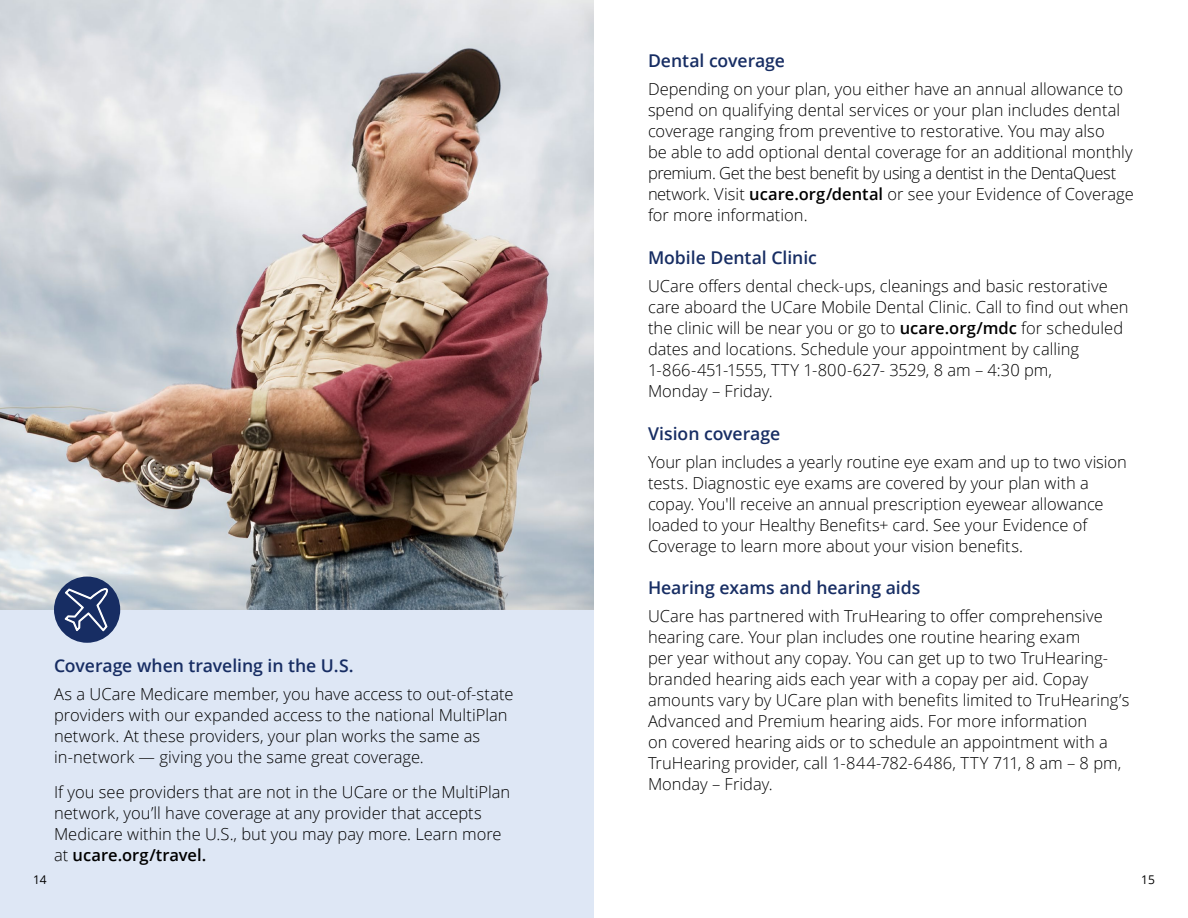
<style>
.page{position:relative;width:1188px;height:918px;background:#fff}
.page>*{position:absolute;margin:0;border:0;box-sizing:border-box;transform-origin:0 0}
.t1{font:600 17.7px "Open Sans";letter-spacing:-.005em;color:#172d63}
.t2{font:300 16.5px/21px "Open Sans";color:#000}
.t3{font:12px "Open Sans";color:#000}
.s1{font-weight:600}
</style>
<div class="page">
<img style="left:0;top:0;width:594px;height:610px">
<div style="left:0;top:610px;width:594px;height:308px;background:#dee7f5"></div>
<div style="left:54px;top:577px;width:66px;height:66px;background:#172d63;border-radius:50%"></div>
<svg style="left:65px;top:556px;width:46px;height:87px"></svg>
<p class="t1" style="left:54px;top:654px;width:301px">Coverage when traveling in the U.S.</p>
<p class="t2" style="left:54px;top:683px;width:461px">As a UCare Medicare member, you have access to out-of-state providers with our expanded access to the national MultiPlan network. At these providers, your plan works the same as in-network — giving you the same great coverage.</p>
<p class="t2" style="left:54px;top:781px;width:458px">If you see providers that are not in the UCare or the MultiPlan network, you’ll have coverage at any provider that accepts Medicare within the U.S., but you may pay more. Learn more at <span class="s1">ucare.org/travel.</span></p>
<p class="t1" style="left:648px;top:49px;width:139px">Dental coverage</p>
<p class="t2" style="left:648px;top:78px;width:487px">Depending on your plan, you either have an annual allowance to spend on qualifying dental services or your plan includes dental coverage ranging from preventive to restorative. You may also<br>be able to add optional dental coverage for an additional monthly premium. Get the best benefit by using a dentist in the DentaQuest network. Visit <span class="s1">ucare.org/dental</span> or see your Evidence of Coverage for more information.</p>
<p class="t1" style="left:648px;top:245px;width:170px">Mobile Dental Clinic</p>
<p class="t2" style="left:648px;top:275px;width:482px">UCare offers dental check-ups, cleanings and basic restorative care aboard the UCare Mobile Dental Clinic. Call to find out when the clinic will be near you or go to <span class="s1">ucare.org/mdc</span> for scheduled dates and locations. Schedule your appointment by calling 1-866-451-1555, TTY 1-800-627- 3529, 8 am – 4:30 pm,<br>Monday – Friday.</p>
<p class="t1" style="left:648px;top:421px;width:134px">Vision coverage</p>
<p class="t2" style="left:648px;top:451px;width:480px">Your plan includes a yearly routine eye exam and up to two vision tests. Diagnostic eye exams are covered by your plan with a copay. You'll receive an annual prescription eyewear allowance loaded to your Healthy Benefits+ card. See your Evidence of Coverage to learn more about your vision benefits.</p>
<p class="t1" style="left:648px;top:576px;width:274px">Hearing exams and hearing aids</p>
<p class="t2" style="left:648px;top:605px;width:483px">UCare has partnered with TruHearing to offer comprehensive hearing care. Your plan includes one routine hearing exam<br>per year without any copay. You can get up to two TruHearing&shy;branded hearing aids each year with a copay per aid. Copay amounts vary by UCare plan with benefits limited to TruHearing’s Advanced and Premium hearing aids. For more information<br>on covered hearing aids or to schedule an appointment with a TruHearing provider, call 1-844-782-6486, TTY 711, 8 am – 8 pm, Monday – Friday.</p>
<p class="t3" style="left:33px;top:871px;width:15px">14</p>
<p class="t3" style="left:1141px;top:871px;width:15px">15</p>
</div>
